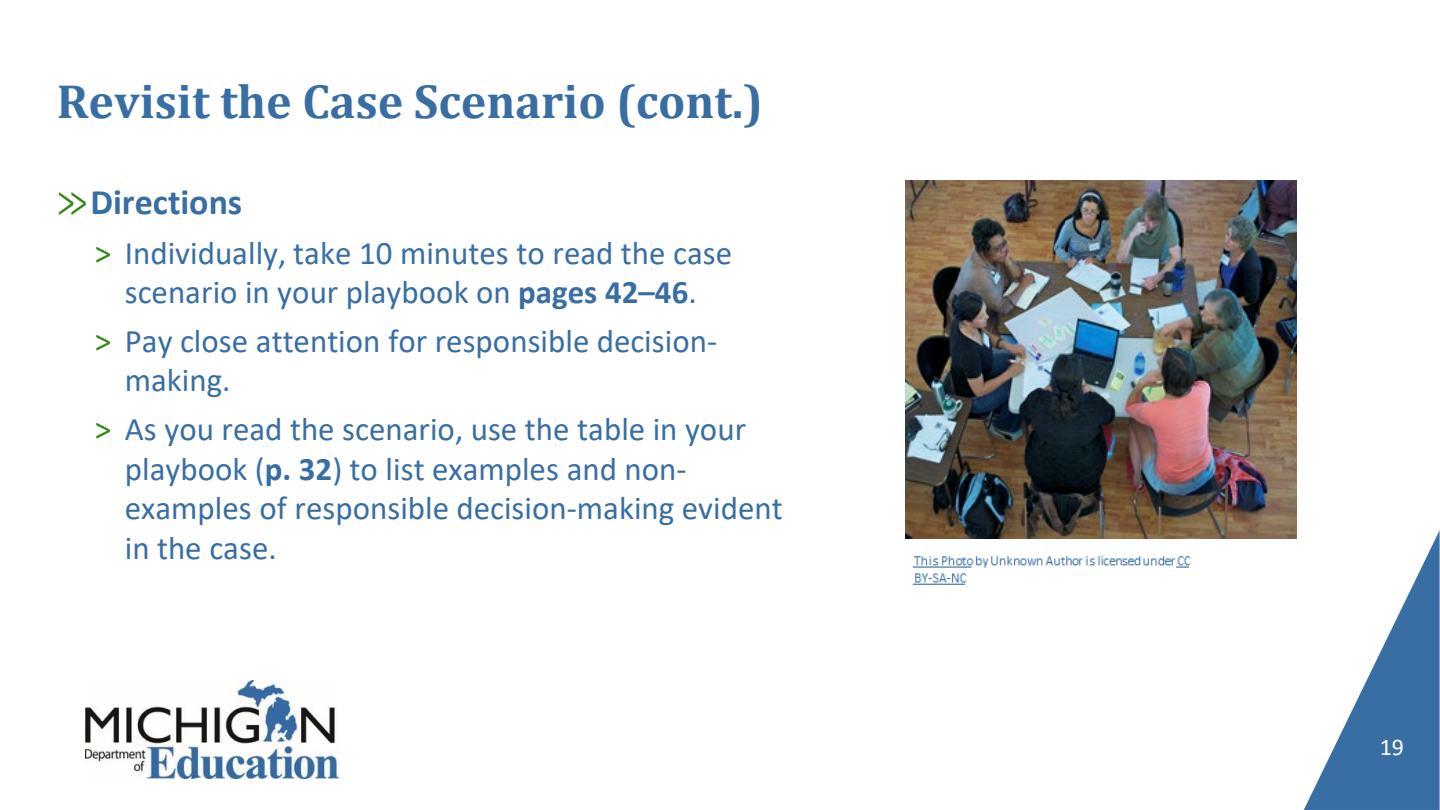
<style>
.page{position:relative;width:1440px;height:810px;background:#fff}
.page>*{position:absolute;margin:0;border:0;box-sizing:border-box;transform-origin:0 0}
.t1{font:700 48px "Cambria";color:#386ea3}
.t2{font:700 36px "Calibri";color:#386ea4}
.t3{font:33px/39.6px "Calibri";color:#386ea4}
.t4{font:24px "Calibri";color:#fff}
.s1{font-family:"Cambria Math";font-weight:400;color:#328612}
.s2{color:#328612}
.s3{font-weight:700}
</style>
<div class="page">
<svg style="left:1304px;top:530px;width:136px;height:280px"></svg>
<img style="left:86px;top:681px;width:253px;height:97px">
<img style="left:905px;top:180px;width:392px;height:358px">
<img style="left:912px;top:556px;width:279px;height:29px">
<h1 class="t1" style="left:57px;top:68px;width:708px">Revisit the Case Scenario (cont.)</h1>
<p class="t2" style="left:57px;top:177px;width:187px"><span class="s1">≫</span>Directions</p>
<p class="t3" style="left:95px;top:232px;width:639px;text-align:center"><span class="s2">&gt;</span> Individually, take 10 minutes to read the case scenario in your playbook on <span class="s3">pages 42–46</span>.</p>
<p class="t3" style="left:125px;top:320px;width:594px;text-indent:-30px"><span class="s2">&gt;</span> Pay close attention for responsible decision&shy;making.</p>
<p class="t3" style="left:125px;top:408px;width:659px;text-indent:-30px"><span class="s2">&gt;</span> As you read the scenario, use the table in your playbook (<span class="s3">p. 32</span>) to list examples and non&shy;examples of responsible decision-making evident in the case.</p>
<p class="t4" style="left:1380px;top:731px;width:26px">19</p>
</div>
